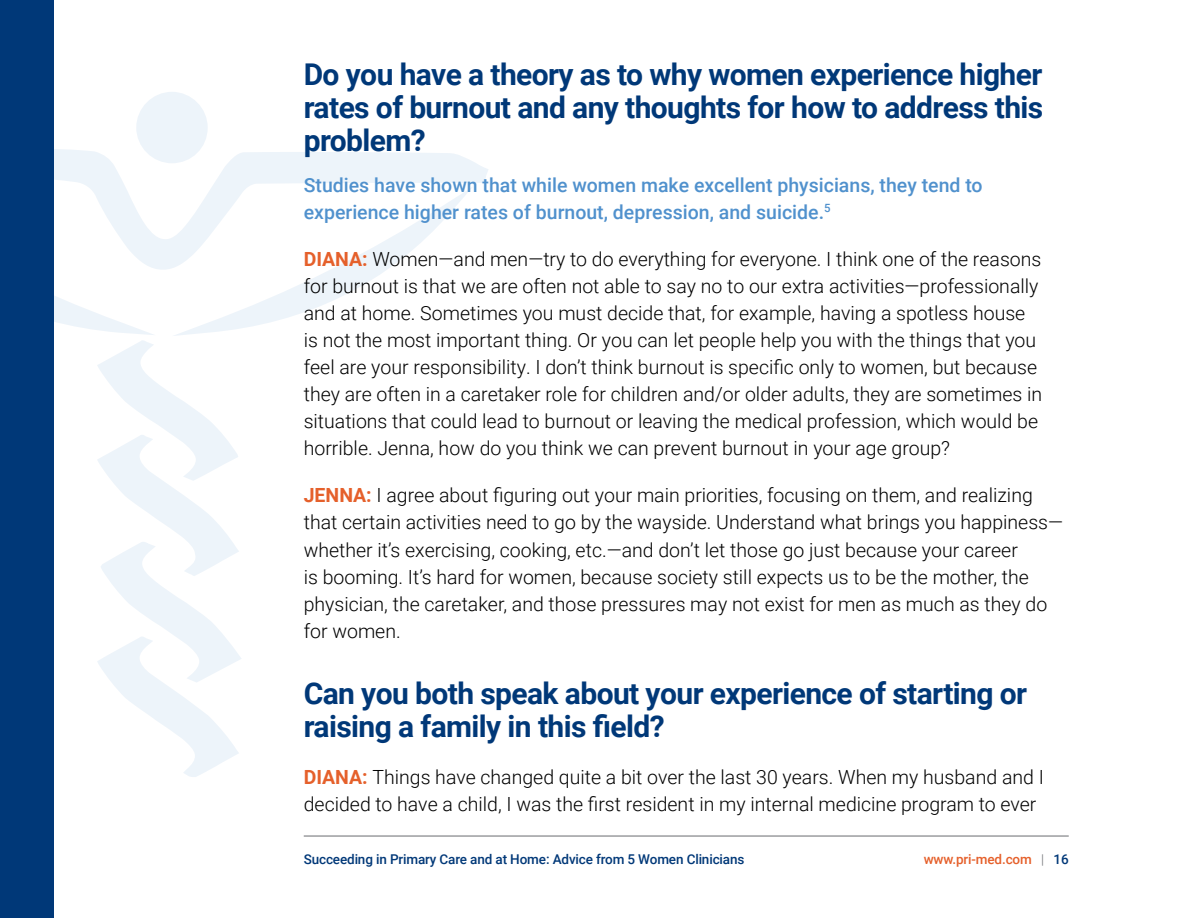
<style>
.page{position:relative;width:1188px;height:918px;background:#fff}
.page>*{position:absolute;margin:0;border:0;box-sizing:border-box;transform-origin:0 0}
.t1{font:700 30px/33px "Roboto";letter-spacing:-.02em;color:#003878;text-align:justify}
.t2{font:300 19.5px/27px "Roboto";color:#000}
.t3{font:500 19.5px/27px "Roboto";color:#5091cd}
.t4{font:500 13.5px "Roboto";letter-spacing:-.01em;color:#003878}
.t5{font:500 13.5px "Roboto";letter-spacing:-.01em;color:#e5602b}
.s1{font-weight:700;color:#e5602b}
.s2{font-weight:300;color:#6a6c70}
.s3{color:#003878}
</style>
<div class="page">
<div style="left:136px;top:92px;width:72px;height:71px;background:#edf4fa;border-radius:50%"></div>
<svg style="left:54px;top:149px;width:434px;height:37px;fill:#edf4fa"></svg>
<svg style="left:242px;top:186px;width:229px;height:142px"></svg>
<svg style="left:54px;top:186px;width:188px;height:591px"></svg>
<div style="left:0;top:0;width:54px;height:918px;background:#003878"></div>
<hr style="left:304px;top:836px;width:765px;height:1px;background:#6a6c70">
<h1 class="t1" style="left:304px;top:57px;width:741px">Do you have a theory as to why women experience higher rates of burnout and any thoughts for how to address this problem?</h1>
<p class="t3" style="left:304px;top:171px;width:680px">Studies have shown that while women make excellent physicians, they tend to experience higher rates of burnout, depression, and suicide.<sup>5</sup></p>
<p class="t2" style="left:304px;top:245px;width:740px"><span class="s1">DIANA:</span> Women—and men—try to do everything for everyone. I think one of the reasons for burnout is that we are often not able to say no to our extra activities—professionally and at home. Sometimes you must decide that, for example, having a spotless house is not the most important thing. Or you can let people help you with the things that you feel are your responsibility. I don’t think burnout is specific only to women, but because they are often in a caretaker role for children and/or older adults, they are sometimes in situations that could lead to burnout or leaving the medical profession, which would be horrible. Jenna, how do you think we can prevent burnout in your age group?</p>
<p class="t2" style="left:304px;top:481px;width:761px"><span class="s1">JENNA:</span> I agree about figuring out your main priorities, focusing on them, and realizing that certain activities need to go by the wayside. Understand what brings you happiness— whether it’s exercising, cooking, etc.—and don’t let those go just because your career<br>is booming. It’s hard for women, because society still expects us to be the mother, the physician, the caretaker, and those pressures may not exist for men as much as they do for women.</p>
<h1 class="t1" style="left:304px;top:676px;width:725px">Can you both speak about your experience of starting or raising a family in this field?</h1>
<p class="t2" style="left:304px;top:763px;width:742px"><span class="s1">DIANA:</span> Things have changed quite a bit over the last 30 years. When my husband and I decided to have a child, I was the first resident in my internal medicine program to ever</p>
<p class="t4" style="left:304px;top:850px;width:442px">Succeeding in Primary Care and at Home: Advice from 5 Women Clinicians</p>
<p class="t5" style="left:924px;top:850px;width:147px">www.pri-med.com <span class="s2">|</span> <span class="s3">16</span></p>
</div>
